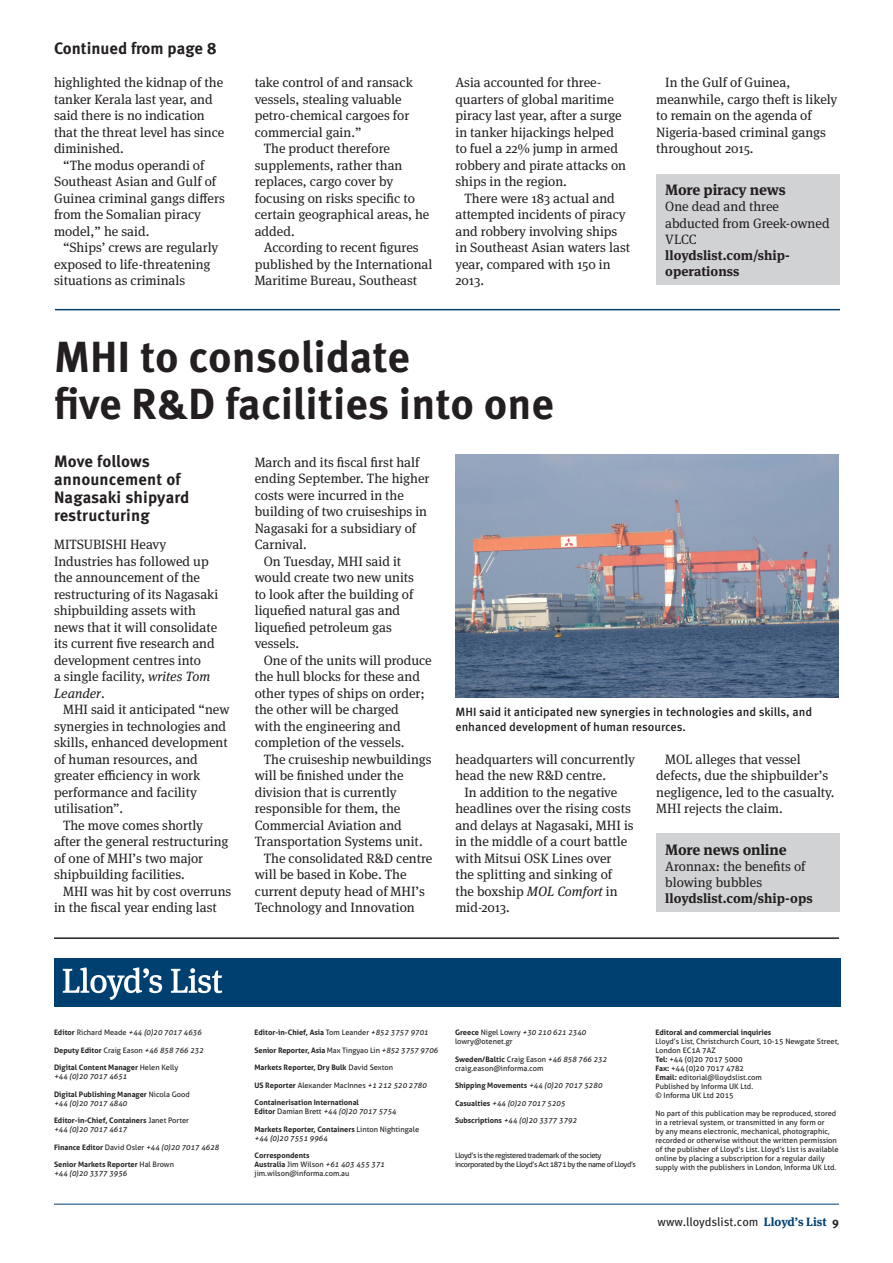
<style>
.page{position:relative;width:893px;height:1263px;background:#fff}
.page>*{position:absolute;margin:0;border:0;box-sizing:border-box;transform-origin:0 0}
.Downpage_headline_bo{font:700 43.5px/46.5px "Meta OT";color:#231f20}
.Standfirst{font:700 16.5px/18px "Meta OT";letter-spacing:.005em;color:#231f20}
.Continued_from{font:700 16.5px "Meta OT";color:#231f20}
.Kicker_title{font:700 15px "Meta Serif OT";letter-spacing:-.01em;color:#231f20}
.Body_indent{font:13.5px/16.5px "Meta Serif OT";color:#231f20}
.Body_no_indent{font:13.5px/16.5px "Meta Serif OT";color:#231f20}
.Kicker_text{font:13.5px/16.2px "Meta Serif OT";color:#231f20}
.Kicker_link{font:700 13.5px/16.2px "Meta Serif OT";color:#231f20}
.t1{font:500 12px/14.4px "Meta OT";color:#231f20}
.t2{font:12px "Meta OT";letter-spacing:-.005em;color:#231f20}
.t3{font:7.5px/9px "Aller";color:#231f20}
.t4{font:700 7.5px/9px "Aller";color:#231f20}
.t5{font:italic 7.5px "Aller";color:#231f20}
.t6{font:7.5px/9px "Aller";letter-spacing:-.05em;color:#231f20}
.s1{font-style:italic}
.s2{font-weight:700;font-style:normal}
.s3{font-style:normal}
.s4{font-weight:400}
.s5{font-weight:400;font-style:italic}
.s6{font-weight:700}
.s7{font-family:"Meta Serif OT";font-weight:700;color:#004071}
</style>
<div class="page">
<hr style="left:54px;top:1204px;width:785px;height:1px;background:#004071">
<hr style="left:54px;top:937px;width:785px;height:2px;background:#231f20">
<div style="left:54px;top:958px;width:787px;height:49px;background:#004071"></div>
<svg style="left:63px;top:967px;width:99px;height:33px"></svg>
<svg style="left:171px;top:968px;width:51px;height:25px"></svg>
<hr style="left:55px;top:309px;width:785px;height:1px;background:#004071">
<img style="left:455px;top:455px;width:384px;height:243px">
<div style="left:656px;top:174px;width:184px;height:111px;background:#d1d2d4"></div>
<div style="left:656px;top:834px;width:184px;height:78px;background:#d1d2d4"></div>
<p class="Continued_from" style="left:54px;top:38px;width:164px">Continued from page 8</p>
<p class="Body_indent" style="left:54px;top:74px;width:172px">highlighted the kidnap of the tanker Kerala last year, and said there is no indication that the threat level has since diminished.</p>
<p class="Body_indent" style="left:54px;top:157px;width:172px;text-indent:9px">“The modus operandi of<br>Southeast Asian and Gulf of<br>Guinea criminal gangs differs from the Somalian piracy model,” he said.</p>
<p class="Body_indent" style="left:54px;top:239px;width:166px;text-indent:9px">“Ships’ crews are regularly exposed to life-threatening situations as criminals</p>
<p class="Body_indent" style="left:255px;top:74px;width:160px">take control of and ransack vessels, stealing valuable petro-chemical cargoes for commercial gain.”</p>
<p class="Body_indent" style="left:255px;top:140px;width:176px;text-indent:9px">The product therefore supplements, rather than replaces, cargo cover by focusing on risks specific to certain geographical areas, he added.</p>
<p class="Body_indent" style="left:255px;top:239px;width:179px;text-indent:9px">According to recent figures published by the International<br>Maritime Bureau, Southeast</p>
<p class="Body_indent" style="left:455px;top:74px;width:172px">Asia accounted for three&shy;quarters of global maritime piracy last year, after a surge in tanker hijackings helped to fuel a 22% jump in armed robbery and pirate attacks on ships in the region.</p>
<p class="Body_indent" style="left:455px;top:190px;width:176px;text-indent:9px">There were 183 actual and attempted incidents of piracy and robbery involving ships in Southeast Asian waters last year, compared with 150 in<br>2013.</p>
<p class="Body_indent" style="left:656px;top:74px;width:183px;text-indent:9px">In the Gulf of Guinea, meanwhile, cargo theft is likely to remain on the agenda of<br>Nigeria-based criminal gangs throughout 2015.</p>
<p class="Kicker_title" style="left:665px;top:181px;width:122px">More piracy news</p>
<p class="Kicker_text" style="left:665px;top:199px;width:166px">One dead and three abducted from Greek-owned<br>VLCC</p>
<p class="Kicker_link" style="left:665px;top:247px;width:126px">lloydslist.com/ship&shy;operationss</p>
<p class="Downpage_headline_bo" style="left:54px;top:335px;width:502px">MHI to consolidate<br>five R&amp;D facilities into one</p>
<p class="Body_indent" style="left:255px;top:454px;width:176px">March and its fiscal first half ending September. The higher costs were incurred in the building of two cruiseships in<br>Nagasaki for a subsidiary of<br>Carnival.</p>
<p class="Body_indent" style="left:255px;top:553px;width:161px;text-indent:9px">On Tuesday, MHI said it would create two new units to look after the building of liquefied natural gas and liquefied petroleum gas vessels.</p>
<p class="Body_indent" style="left:255px;top:652px;width:179px;text-indent:9px">One of the units will produce the hull blocks for these and other types of ships on order; the other will be charged<br>with the engineering and completion of the vessels.</p>
<p class="Body_indent" style="left:255px;top:751px;width:178px;text-indent:9px">The cruiseship newbuildings will be finished under the division that is currently responsible for them, the<br>Commercial Aviation and<br>Transportation Systems unit.</p>
<p class="Body_indent" style="left:255px;top:850px;width:179px;text-indent:9px">The consolidated R&amp;D centre will be based in Kobe. The current deputy head of MHI’s<br>Technology and Innovation</p>
<p class="Standfirst" style="left:54px;top:453px;width:137px">Move follows announcement of<br>Nagasaki shipyard restructuring</p>
<p class="Body_no_indent" style="left:54px;top:536px;width:166px">MITSUBISHI Heavy<br>Industries has followed up the announcement of the restructuring of its Nagasaki shipbuilding assets with news that it will consolidate its current five research and development centres into<br>a single facility, <span class="s1">writes Tom<br>Leander</span>.</p>
<p class="Body_indent" style="left:54px;top:701px;width:177px;text-indent:9px">MHI said it anticipated “new synergies in technologies and skills, enhanced development of human resources, and greater efficiency in work performance and facility utilisation”.</p>
<p class="Body_indent" style="left:54px;top:817px;width:176px;text-indent:9px">The move comes shortly after the general restructuring of one of MHI’s two major shipbuilding facilities.</p>
<p class="Body_indent" style="left:54px;top:883px;width:179px;text-indent:9px">MHI was hit by cost overruns in the fiscal year ending last</p>
<p class="t1" style="left:455px;top:705px;width:358px">MHI said it anticipated new synergies in technologies and skills, and enhanced development of human resources.</p>
<p class="Body_indent" style="left:455px;top:751px;width:181px">headquarters will concurrently head the new R&amp;D centre.</p>
<p class="Body_indent" style="left:455px;top:784px;width:180px;text-indent:9px">In addition to the negative headlines over the rising costs and delays at Nagasaki, MHI is in the middle of a court battle with Mitsui OSK Lines over<br>the splitting and sinking of the boxship <span class="s1">MOL Comfort</span> in mid-2013.</p>
<p class="Body_indent" style="left:656px;top:751px;width:180px;text-indent:9px">MOL alleges that vessel defects, due the shipbuilder’s negligence, led to the casualty.<br>MHI rejects the claim.</p>
<p class="Kicker_title" style="left:665px;top:840px;width:123px">More news online</p>
<p class="Kicker_text" style="left:665px;top:858px;width:142px">Aronnax: the benefits of blowing bubbles</p>
<p class="Kicker_link" style="left:665px;top:890px;width:149px">lloydslist.com/ship-ops</p>
<p class="t5" style="left:54px;top:1028px;width:149px"><span class="s2">Editor</span> <span class="s3">Richard Meade</span> +44 (0)20 7017 4636</p>
<p class="t4" style="left:54px;top:1045px;width:151px">Deputy Editor <span class="s4">Craig Eason</span> <span class="s5">+46 858 766 232</span></p>
<p class="t4" style="left:54px;top:1063px;width:126px">Digital Content Manager <span class="s4">Helen Kelly </span><span class="s5">+44 (0)20 7017 4651</span></p>
<p class="t4" style="left:54px;top:1089px;width:137px">Digital Publishing Manager <span class="s4">Nicola Good </span><span class="s5">+44 (0)20 7017 4840</span></p>
<p class="t4" style="left:54px;top:1116px;width:137px">Editor-in-Chief, Containers <span class="s4">Janet Porter </span><span class="s5">+44 (0)20 7017 4617</span></p>
<p class="t5" style="left:54px;top:1142px;width:167px"><span class="s2">Finance Editor</span> <span class="s3">David Osler</span> +44 (0)20 7017 4628</p>
<p class="t4" style="left:54px;top:1160px;width:122px">Senior Markets Reporter <span class="s4">Hal Brown </span><span class="s5">+44 (0)20 3377 3956</span></p>
<p class="t4" style="left:254px;top:1028px;width:175px">Editor-in-Chief, Asia <span class="s4">Tom Leander</span> <span class="s5">+852 3757 9701</span></p>
<p class="t4" style="left:254px;top:1045px;width:185px">Senior Reporter, Asia <span class="s4">Max Tingyao Lin</span> <span class="s5">+852 3757 9706</span></p>
<p class="t4" style="left:254px;top:1063px;width:140px">Markets Reporter, Dry Bulk <span class="s4">David Sexton</span></p>
<p class="t3" style="left:254px;top:1080px;width:174px"><span class="s6">US Reporter</span> Alexander MacInnes <span class="s1">+1 212 520 2780</span></p>
<p class="t4" style="left:254px;top:1098px;width:143px">Containerisation International<br>Editor <span class="s4">Damian Brett</span> <span class="s5">+44 (0)20 7017 5754</span></p>
<p class="t4" style="left:254px;top:1124px;width:166px">Markets Reporter, Containers <span class="s4">Linton Nightingale </span><span class="s5">+44 (0)20 7551 9964</span></p>
<p class="t3" style="left:254px;top:1151px;width:132px"><span class="s6">Correspondents<br>Australia</span> Jim Wilson <span class="s1">+61 403 455 371 </span>jim.wilson@informa.com.au</p>
<p class="t3" style="left:455px;top:1028px;width:133px"><span class="s6">Greece</span> Nigel Lowry <span class="s1">+30 210 621 2340 </span>lowry@otenet.gr</p>
<p class="t3" style="left:455px;top:1054px;width:153px"><span class="s6">Sweden/Baltic</span> Craig Eason <span class="s1">+46 858 766 232 </span>craig.eason@informa.com</p>
<p class="t4" style="left:455px;top:1081px;width:149px">Shipping Movements <span class="s5">+44 (0)20 7017 5280</span></p>
<p class="t5" style="left:455px;top:1098px;width:112px"><span class="s2">Casualties</span> +44 (0)20 7017 5205</p>
<p class="t5" style="left:455px;top:1116px;width:123px"><span class="s2">Subscriptions</span> +44 (0)20 3377 3792</p>
<p class="t6" style="left:455px;top:1151px;width:183px">Lloyd’s is the registered trademark of the society incorporated by the Lloyd’s Act 1871 by the name of Lloyd’s</p>
<p class="t3" style="left:655px;top:1028px;width:185px"><span class="s6">Editoral and commercial inquiries<br></span>Lloyd’s List, Christchurch Court, 10-15 Newgate Street,<br>London EC1A 7AZ<br><span class="s6">Tel:</span> +44 (0)20 7017 5000<br><span class="s6">Fax:</span> +44 (0)20 7017 4782<br><span class="s6">Email:</span> editorial@lloydslist.com<br>Published by Informa UK Ltd.<br>© Informa UK Ltd 2015</p>
<p class="t3" style="left:655px;top:1108px;width:185px">No part of this publication may be reproduced, stored in a retrieval system, or transmitted in any form or<br>by any means electronic, mechanical, photographic, recorded or otherwise without the written permission of the publisher of Lloyd’s List. Lloyd’s List is available online by placing a subscription for a regular daily supply with the publishers in London, Informa UK Ltd.</p>
<p class="t2" style="left:658px;top:1214px;width:183px">www.lloydslist.com <span class="s7">Lloyd’s List</span> <span class="s6">9</span></p>
</div>
